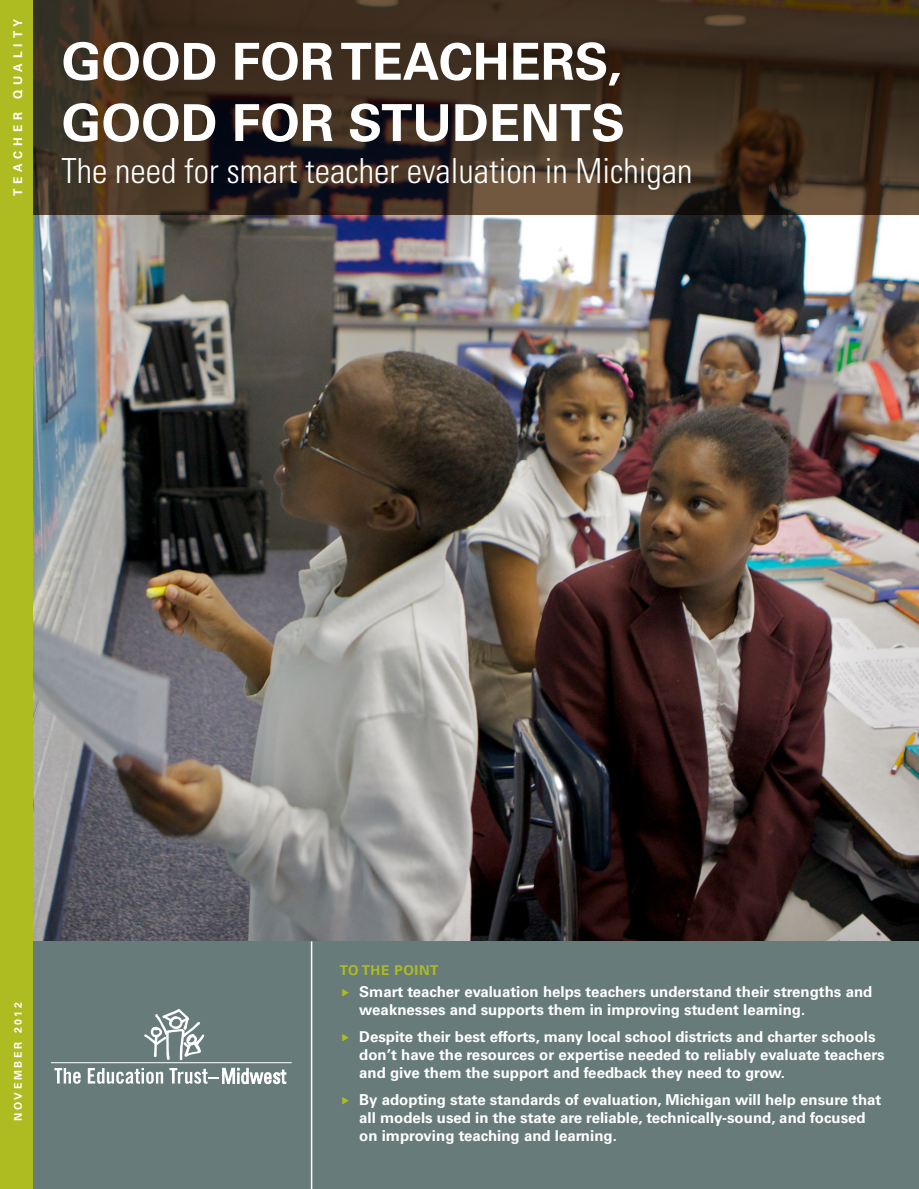
<style>
.page{position:relative;width:919px;height:1189px;background:#fff}
.page>*{position:absolute;margin:0;border:0;box-sizing:border-box;transform-origin:0 0}
.t1{font:700 51px/61.2px "Univers";color:#fff}
.t2{font:300 condensed 34.5px "Univers";color:#fff}
.t3{font:700 15px/18px "Univers";color:#fff}
.t4{font:700 13.5px "Univers";letter-spacing:.05em;color:#aebc21}
.t5{font:700 12px "Univers";letter-spacing:.4em;color:#fff}
.t6{font:700 10.5px "Univers";letter-spacing:.26em;color:#fff}
</style>
<div class="page">
<img style="left:33px;top:215px;width:885px;height:726px">
<svg style="left:33px;top:0;width:885px;height:215px;background:#3c2d1f"></svg>
<div style="left:0;top:941px;width:918px;height:247px;background:#667b7a"></div>
<div style="left:0;top:0;width:33px;height:1188px;background:#aebc21"></div>
<svg style="left:54px;top:1068px;width:27px;height:15px"></svg>
<hr style="left:51px;top:1061px;width:240px;height:1px;background:#fff">
<svg style="left:88px;top:1009px;width:198px;height:74px"></svg>
<hr style="left:311px;top:941px;width:1px;height:247px;background:#fff">
<p class="t5" style="left:11px;top:196px;width:179px;rotate:-90deg">t eacher quality</p>
<h1 class="t1" style="left:62px;top:32px;width:564px">Good for Teachers,<br>Good for Students</h1>
<h2 class="t2" style="left:62px;top:150px;width:632px">The need for smart teacher evaluation in Michigan</h2>
<p class="t6" style="left:12px;top:1120px;width:120px;rotate:-90deg">november 2012</p>
<p class="t4" style="left:339px;top:961px;width:97px">To the point</p>
<p class="t3" style="left:359px;top:982px;width:514px">Smart teacher evaluation helps teachers understand their strengths and weaknesses and supports them in improving student learning.</p>
<p class="t3" style="left:359px;top:1027px;width:526px">Despite their best efforts, many local school districts and charter schools don’t have the resources or expertise needed to reliably evaluate teachers and give them the support and feedback they need to grow.</p>
<p class="t3" style="left:359px;top:1090px;width:523px">By adopting state standards of evaluation, Michigan will help ensure that all models used in the state are reliable, technically-sound, and focused on improving teaching and learning.</p>
</div>
